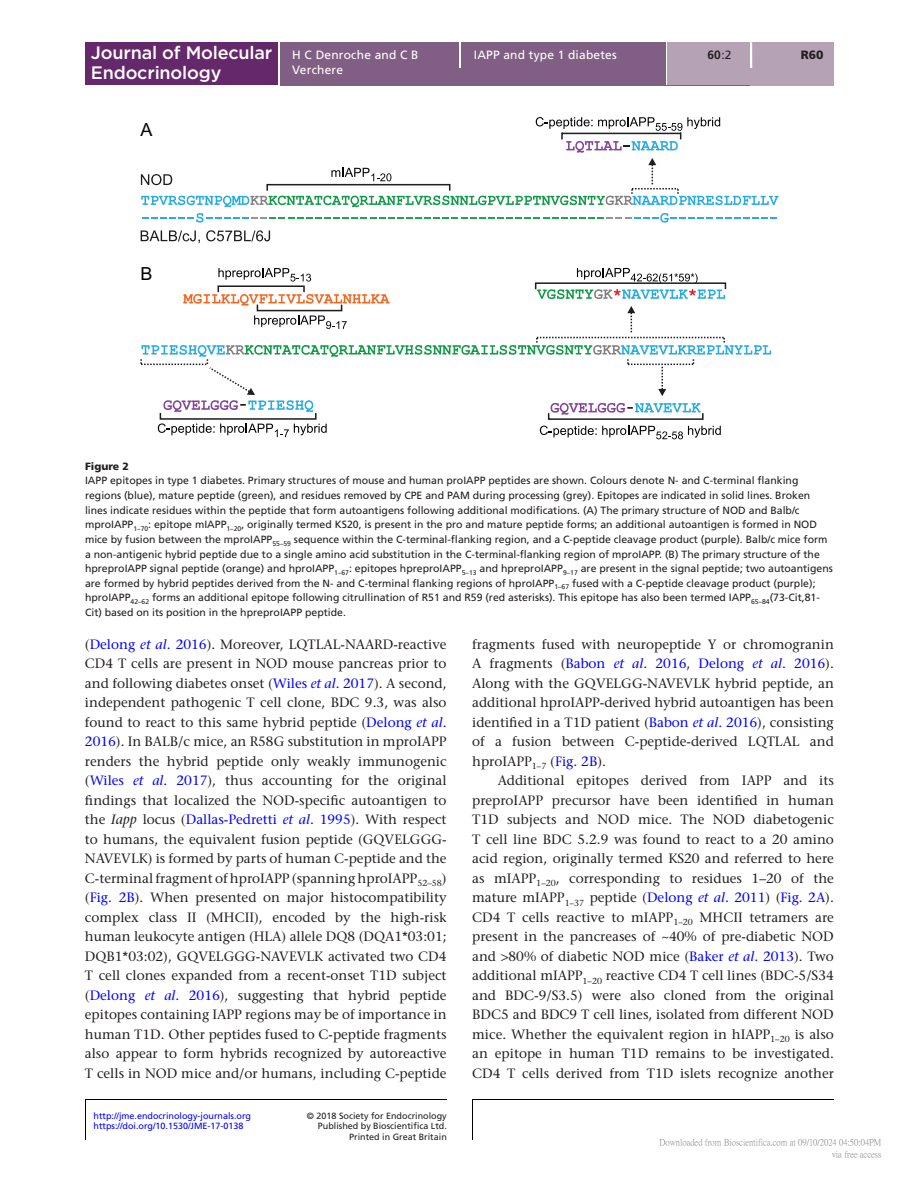
<style>
.page{position:relative;width:919px;height:1187px;background:#fff}
.page>*{position:absolute;margin:0;border:0;box-sizing:border-box;transform-origin:0 0}
.t1{font:500 18px "Gotham";letter-spacing:-.01em;color:#fff}
.t2{font:18px "Arial MT Std";color:#040503}
.TXT{font:500 13.5px/19.5px "Stone Serif Std";color:#231f20;text-align:justify}
.TXI{font:500 13.5px/19.5px "Stone Serif Std";color:#231f20;text-align:justify}
.t3{font:12px "Frutiger LT Std";letter-spacing:.015em;color:#fff}
.t4{font:700 12px "Frutiger LT Std";color:#231f20}
.t5{font:900 12px "Frutiger LT Std";color:#231f20}
.FC{font:10.5px/14.7px "Frutiger LT Std";color:#231f20}
.FC-2{font:900 10.5px "Frutiger LT Std";color:#231f20}
.t6{font:9px "Frutiger LT Std";color:#231f20}
.t7{font:9px "Frutiger LT Std";color:#00f}
.t8{font:9px/12px "P Ming Li U";color:rgb(0 0 0/.5);text-align:right}
.s1{font-weight:400}
.s2{color:#00f}
.s3{font-style:italic;color:#00f}
.s4{font-style:italic}
</style>
<div class="page">
<hr style="left:472px;top:1099px;width:1px;height:40px;background:#000">
<hr style="left:472px;top:1099px;width:361px;height:1px;background:#000">
<hr style="left:85px;top:1099px;width:1px;height:40px;background:#000">
<hr style="left:85px;top:1099px;width:362px;height:1px;background:#000">
<div style="left:85px;top:43px;width:194px;height:42px;background:#65296b"></div>
<div style="left:280px;top:51px;width:553px;height:34px;background:#815f84"></div>
<div style="left:280px;top:43px;width:179px;height:8px;background:#815f84"></div>
<hr style="left:459px;top:43px;width:2px;height:25px;background:#fff">
<div style="left:461px;top:43px;width:204px;height:42px;background:#815f84"></div>
<hr style="left:665px;top:43px;width:2px;height:42px;background:#fff">
<div style="left:667px;top:43px;width:82px;height:42px;background:#b5a2b5"></div>
<div style="left:749px;top:68px;width:84px;height:17px;background:#b5a2b5"></div>
<hr style="left:749px;top:43px;width:2px;height:25px;background:#fff">
<div style="left:751px;top:43px;width:82px;height:25px;background:#b5a2b5"></div>
<hr style="left:750px;top:43px;width:2px;height:25px;background:#fff">
<svg style="left:140px;top:268px;width:631px;height:171px"></svg>
<svg style="left:142px;top:213px;width:634px;height:9px"></svg>
<svg style="left:141px;top:230px;width:59px;height:13px"></svg>
<svg style="left:206px;top:230px;width:64px;height:11px"></svg>
<svg style="left:141px;top:117px;width:637px;height:90px"></svg>
<h1 class="t1" style="left:91px;top:41px;width:183px">Journal of Molecular</h1>
<p class="t3" style="left:474px;top:48px;width:144px">IAPP and type 1 diabetes</p>
<p class="t4" style="left:707px;top:48px;width:26px">60<span class="s1">:2</span></p>
<h1 class="t1" style="left:91px;top:61px;width:132px">Endocrinology</h1>
<p class="t3" style="left:292px;top:48px;width:128px">H C Denroche and C B</p>
<p class="t5" style="left:800px;top:48px;width:24px">R60</p>
<p class="t3" style="left:292px;top:63px;width:52px">Verchere</p>
<p class="t2" style="left:140px;top:119px;width:14px">A</p>
<p class="t2" style="left:140px;top:263px;width:14px">B</p>
<p class="FC-2" style="left:85px;top:459px;width:45px">Figure 2</p>
<p class="FC" style="left:85px;top:473px;width:749px">IAPP epitopes in type 1 diabetes. Primary structures of mouse and human proIAPP peptides are shown. Colours denote N- and C-terminal flanking regions (blue), mature peptide (green), and residues removed by CPE and PAM during processing (grey). Epitopes are indicated in solid lines. Broken lines indicate residues within the peptide that form autoantigens following additional modifications. (A) The primary structure of NOD and Balb/c mproIAPP<sub>1–70</sub>: epitope mIAPP<sub>1–20</sub>, originally termed KS20, is present in the pro and mature peptide forms; an additional autoantigen is formed in NOD mice by fusion between the mproIAPP<sub>55–59</sub> sequence within the C-terminal-flanking region, and a C-peptide cleavage product (purple). Balb/c mice form a non-antigenic hybrid peptide due to a single amino acid substitution in the C-terminal-flanking region of mproIAPP. (B) The primary structure of the hpreproIAPP signal peptide (orange) and hproIAPP<sub>1–67</sub>: epitopes hpreproIAPP<sub>5–13</sub> and hpreproIAPP<sub>9–17</sub> are present in the signal peptide; two autoantigens are formed by hybrid peptides derived from the N- and C-terminal flanking regions of hproIAPP<sub>1–67</sub> fused with a C-peptide cleavage product (purple); hproIAPP<sub>42–62</sub> forms an additional epitope following citrullination of R51 and R59 (red asterisks). This epitope has also been termed IAPP<sub>65–84</sub>(73-Cit,81- Cit) based on its position in the hpreproIAPP peptide.</p>
<p class="TXT" style="left:85px;top:634px;width:363px">(<span class="s2">Delong</span> <span class="s3">et al</span><span class="s2">. 2016</span>). Moreover, LQTLAL-NAARD-reactive CD4 T cells are present in NOD mouse pancreas prior to and following diabetes onset (<span class="s2">Wiles</span> <span class="s3">et al</span><span class="s2">. 2017</span>). A second, independent pathogenic T cell clone, BDC 9.3, was also found to react to this same hybrid peptide (<span class="s2">Delong</span> <span class="s3">et al</span><span class="s2">.<br>2016</span>). In BALB/c mice, an R58G substitution in mproIAPP renders the hybrid peptide only weakly immunogenic (<span class="s2">Wiles</span> <span class="s3">et al</span><span class="s2">. 2017</span>), thus accounting for the original findings that localized the NOD-specific autoantigen to the <span class="s4">Iapp</span> locus (<span class="s2">Dallas-Pedretti</span> <span class="s3">et al</span><span class="s2">. 1995</span>). With respect to humans, the equivalent fusion peptide (GQVELGGG-NAVEVLK) is formed by parts of human C-peptide and the C-terminal fragment of hproIAPP (spanning hproIAPP<sub>52–58</sub>) (<span class="s2">Fig. 2B</span>). When presented on major histocompatibility complex class II (MHCII), encoded by the high-risk human leukocyte antigen (HLA) allele DQ8 (DQA1*03:01; DQB1*03:02), GQVELGGG-NAVEVLK activated two CD4<br>T cell clones expanded from a recent-onset T1D subject (<span class="s2">Delong</span> <span class="s3">et al</span><span class="s2">. 2016</span>), suggesting that hybrid peptide epitopes containing IAPP regions may be of importance in human T1D. Other peptides fused to C-peptide fragments also appear to form hybrids recognized by autoreactive T cells in NOD mice and/or humans, including C-peptide</p>
<p class="TXT" style="left:472px;top:634px;width:363px">fragments fused with neuropeptide Y or chromogranin A fragments (<span class="s2">Babon</span> <span class="s3">et al</span><span class="s2">. 2016</span>, <span class="s2">Delong</span> <span class="s3">et al</span><span class="s2">. 2016</span>).<br>Along with the GQVELGG-NAVEVLK hybrid peptide, an additional hproIAPP-derived hybrid autoantigen has been identified in a T1D patient (<span class="s2">Babon</span> <span class="s3">et al</span><span class="s2">. 2016</span>), consisting of a fusion between C-peptide-derived LQTLAL and hproIAPP<sub>1–7</sub> (<span class="s2">Fig. 2B</span>).</p>
<p class="TXI" style="left:472px;top:770px;width:363px;text-indent:26px">Additional epitopes derived from IAPP and its preproIAPP precursor have been identified in human T1D subjects and NOD mice. The NOD diabetogenic T cell line BDC 5.2.9 was found to react to a 20 amino acid region, originally termed KS20 and referred to here as mIAPP<sub>1–20</sub>, corresponding to residues 1–20 of the mature mIAPP<sub>1–37</sub> peptide (<span class="s2">Delong</span> <span class="s3">et al</span><span class="s2">. 2011</span>) (<span class="s2">Fig. 2A</span>).<br>CD4 T cells reactive to mIAPP<sub>1–20</sub> MHCII tetramers are present in the pancreases of ~40% of pre-diabetic NOD and &gt;80% of diabetic NOD mice (<span class="s2">Baker</span> <span class="s3">et al</span><span class="s2">. 2013</span>). Two additional mIAPP<sub>1–20</sub> reactive CD4 T cell lines (BDC-5/S34 and BDC-9/S3.5) were also cloned from the original BDC5 and BDC9 T cell lines, isolated from different NOD mice. Whether the equivalent region in hIAPP<sub>1–20</sub> is also an epitope in human T1D remains to be investigated.<br>CD4 T cells derived from T1D islets recognize another</p>
<p class="t7" style="left:93px;top:1110px;width:159px">http://jme.endocrinology-journals.org</p>
<p class="t6" style="left:307px;top:1110px;width:141px">© 2018 Society for Endocrinology</p>
<p class="t6" style="left:349px;top:1131px;width:99px">Printed in Great Britain</p>
<p class="t6" style="left:318px;top:1120px;width:130px">Published by Bioscientifica Ltd.</p>
<p class="t7" style="left:93px;top:1120px;width:152px">https://doi.org/10.1530/JME-17-0138</p>
<p class="t8" style="left:659px;top:1136px;width:223px">Downloaded from Bioscientifica.com at 09/10/2024 04:50:04PM via free access</p>
</div>
